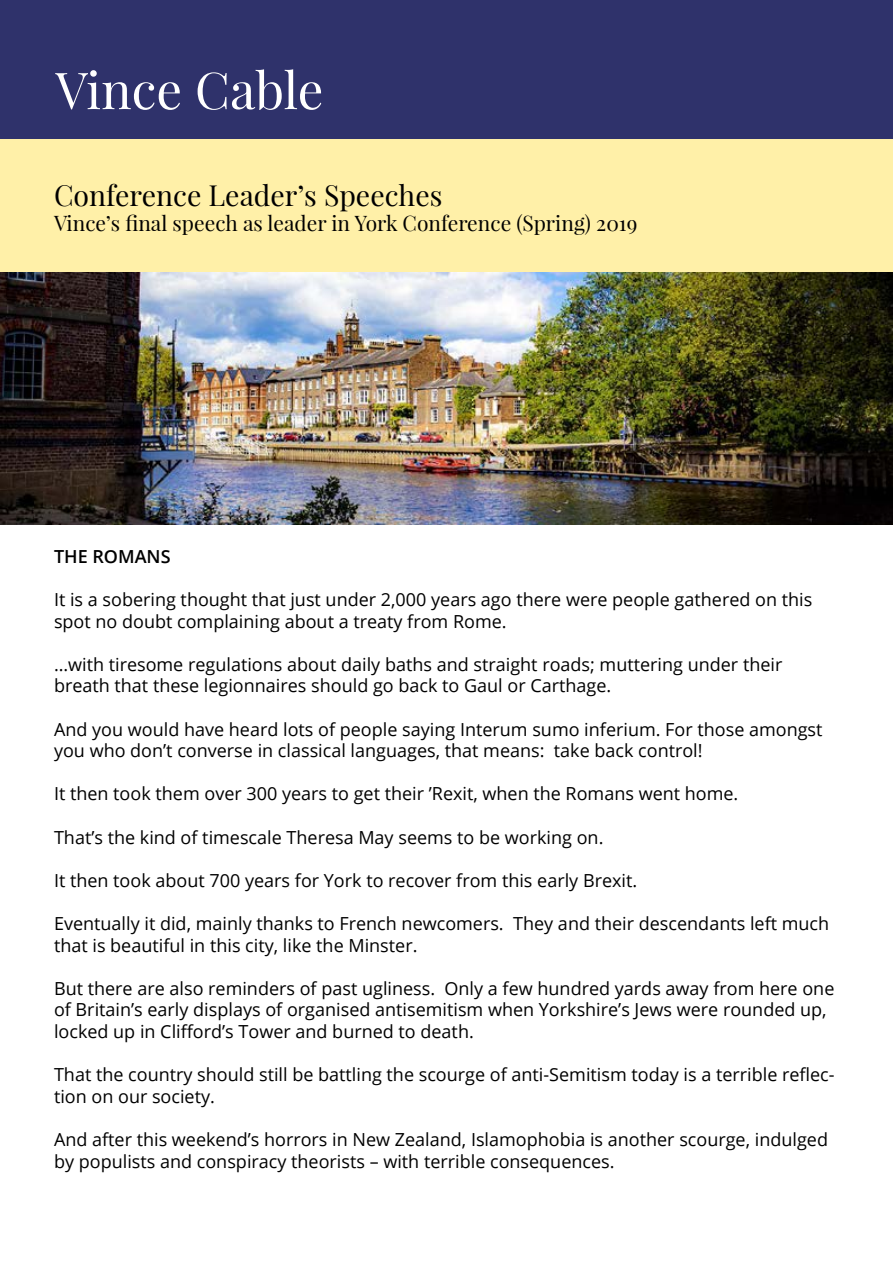
<style>
.page{position:relative;width:893px;height:1263px;background:#fff}
.page>*{position:absolute;margin:0;border:0;box-sizing:border-box;transform-origin:0 0}
.t1{font:51px "Playfair Display";color:#fff}
.t2{font:28.5px "Playfair Display";color:#000}
.t3{font:21px "Playfair Display";color:#000}
.t4{font:18px/21.6px "Open Sans";color:#000}
.t5{font:600 18px "Open Sans";color:#000}
</style>
<div class="page">
<div style="left:0;top:0;width:893px;height:139px;background:#2f326b"></div>
<div style="left:0;top:139px;width:893px;height:134px;background:#fff0a8"></div>
<img style="left:0;top:273px;width:893px;height:252px">
<h1 class="t1" style="left:56px;top:58px;width:269px">Vince Cable</h1>
<h2 class="t2" style="left:54px;top:178px;width:390px">Conference Leader’s Speeches</h2>
<p class="t3" style="left:54px;top:210px;width:585px">Vince’s final speech as leader in York Conference (Spring) 2019</p>
<p class="t5" style="left:54px;top:544px;width:118px">THE ROMANS</p>
<p class="t4" style="left:54px;top:588px;width:760px">It is a sobering thought that just under 2,000 years ago there were people gathered on this spot no doubt complaining about a treaty from Rome.</p>
<p class="t4" style="left:54px;top:653px;width:730px">…with tiresome regulations about daily baths and straight roads; muttering under their breath that these legionnaires should go back to Gaul or Carthage.</p>
<p class="t4" style="left:54px;top:718px;width:770px">And you would have heard lots of people saying Interum sumo inferium. For those amongst you who don’t converse in classical languages, that means: take back control!</p>
<p class="t4" style="left:54px;top:782px;width:686px">It then took them over 300 years to get their ’Rexit, when the Romans went home.</p>
<p class="t4" style="left:54px;top:826px;width:551px">That’s the kind of timescale Theresa May seems to be working on.</p>
<p class="t4" style="left:54px;top:869px;width:585px">It then took about 700 years for York to recover from this early Brexit.</p>
<p class="t4" style="left:54px;top:912px;width:777px">Eventually it did, mainly thanks to French newcomers. They and their descendants left much that is beautiful in this city, like the Minster.</p>
<p class="t4" style="left:54px;top:977px;width:782px">But there are also reminders of past ugliness. Only a few hundred yards away from here one of Britain’s early displays of organised antisemitism when Yorkshire’s Jews were rounded up, locked up in Clifford’s Tower and burned to death.</p>
<p class="t4" style="left:54px;top:1063px;width:782px">That the country should still be battling the scourge of anti-Semitism today is a terrible reflec&shy;tion on our society.</p>
<p class="t4" style="left:54px;top:1128px;width:775px">And after this weekend’s horrors in New Zealand, Islamophobia is another scourge, indulged by populists and conspiracy theorists – with terrible consequences.</p>
</div>
